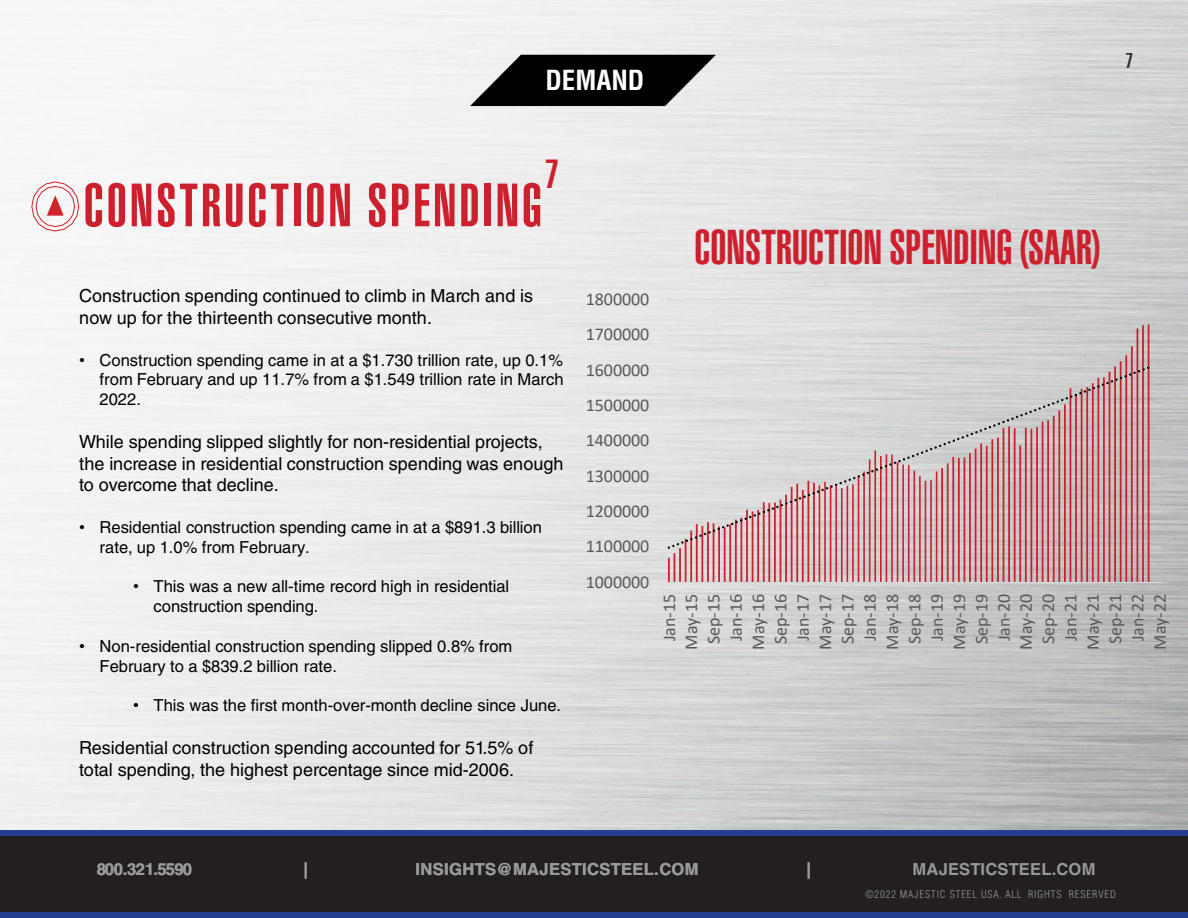
<style>
.page{position:relative;width:1188px;height:918px;background:#fff}
.page>*{position:absolute;margin:0;border:0;box-sizing:border-box;transform-origin:0 0}
.t1{font:60px "Helvetica LT Std Ultra Comp";letter-spacing:.05em;color:#cd202f}
.t2{font:48px "Helvetica LT Std Ultra Comp";color:#cd202e}
.t3{font:39.9px "Helvetica LT Std Ultra Comp";color:#cd202f}
.t4{font:700 condensed 27px "Helvetica LT Std";color:#fff}
.t5{font:21px "Helvetica LT Std Ultra Comp";color:#303335}
.t6{font:18px/21.6px "Helvetica LT Std";color:#000}
.t7{font:18px "Calibri";color:#595959}
.t8{font:16.5px/19.8px "Helvetica LT Std";color:#000}
.t9{font:700 16.5px "Helvetica LT Std";letter-spacing:.015em;color:#989899}
.t10{font:700 16.5px "Helvetica LT Std";letter-spacing:-.045em;color:#989899}
.t11{font:300 condensed 10.5px "Helvetica LT Std";letter-spacing:.09em;color:#989899}
.s1{font-family:"Arial"}
</style>
<div class="page">
<div style="left:0;top:833px;width:1188px;height:82px;background:#231f20"></div>
<div style="left:0;top:912px;width:1188px;height:6px;background:#25408f"></div>
<div style="left:0;top:830px;width:1188px;height:6px;background:#25408f"></div>
<img style="left:469px;top:26px;width:250px;height:106px">
<svg style="left:31px;top:181px;width:49px;height:51px"></svg>
<hr style="left:666px;top:547px;width:496px;height:1px;background:#d9d9d9">
<hr style="left:666px;top:511px;width:496px;height:1px;background:#d9d9d9">
<hr style="left:666px;top:476px;width:496px;height:1px;background:#d9d9d9">
<hr style="left:666px;top:441px;width:496px;height:1px;background:#d9d9d9">
<hr style="left:666px;top:405px;width:496px;height:1px;background:#d9d9d9">
<hr style="left:666px;top:370px;width:496px;height:1px;background:#d9d9d9">
<hr style="left:666px;top:335px;width:496px;height:1px;background:#d9d9d9">
<hr style="left:666px;top:299px;width:496px;height:1px;background:#d9d9d9">
<svg style="left:668px;top:325px;width:481px;height:257px;background:#d2babc"></svg>
<hr style="left:666px;top:582px;width:496px;height:1px;background:#d9d9d9">
<svg style="left:666px;top:365px;width:486px;height:186px;background:#d0b6b8"></svg>
<p class="t4" style="left:545px;top:64px;width:101px">DEMAND</p>
<p class="t5" style="left:1126px;top:48px;width:9px">7</p>
<h1 class="t3" style="left:545px;top:152px;width:15px">7</h1>
<h1 class="t1" style="left:84px;top:171px;width:460px">CONSTRUCTION SPENDING</h1>
<h1 class="t6" style="left:79px;top:285px;width:455px">Construction spending continued to climb in March and is now up for the thirteenth consecutive month.</h1>
<p class="t8" style="left:100px;top:350px;width:466px;text-align:justify;text-indent:-20px"><span class="s1">•</span> Construction spending came in at a $1.730 trillion rate, up 0.1% from February and up 11.7% from a $1.549 trillion rate in March 2022.</p>
<h1 class="t6" style="left:79px;top:431px;width:486px">While spending slipped slightly for non-residential projects, the increase in residential construction spending was enough to overcome that decline.</h1>
<p class="t8" style="left:100px;top:517px;width:444px;text-indent:-20px"><span class="s1">•</span> Residential construction spending came in at a $891.3 billion rate, up 1.0% from February.</p>
<p class="t8" style="left:154px;top:577px;width:357px;text-indent:-20px"><span class="s1">•</span> This was a new all-time record high in residential construction spending.</p>
<p class="t8" style="left:100px;top:636px;width:414px;text-indent:-20px"><span class="s1">•</span> Non-residential construction spending slipped 0.8% from<br>February to a $839.2 billion rate.</p>
<p class="t8" style="left:133px;top:695px;width:429px"><span class="s1">•</span> This was the first month-over-month decline since June.</p>
<h1 class="t6" style="left:79px;top:737px;width:456px">Residential construction spending accounted for 51.5% of total spending, the highest percentage since mid-2006.</h1>
<p class="t7" style="left:586px;top:287px;width:65px">1800000</p>
<p class="t7" style="left:586px;top:322px;width:65px">1700000</p>
<p class="t7" style="left:586px;top:357px;width:65px">1600000</p>
<p class="t7" style="left:586px;top:393px;width:65px">1500000</p>
<p class="t7" style="left:586px;top:428px;width:65px">1400000</p>
<p class="t7" style="left:586px;top:463px;width:65px">1300000</p>
<p class="t7" style="left:586px;top:499px;width:65px">1200000</p>
<p class="t7" style="left:586px;top:534px;width:65px">1100000</p>
<p class="t7" style="left:586px;top:569px;width:65px">1000000</p>
<p class="t2" style="left:694px;top:220px;width:407px">CONSTRUCTION SPENDING (SAAR)</p>
<p class="t7" style="left:657px;top:641px;width:49px;rotate:-90deg">Jan-15</p>
<p class="t7" style="left:679px;top:650px;width:57px;rotate:-90deg">May-15</p>
<p class="t7" style="left:701px;top:644px;width:52px;rotate:-90deg">Sep-15</p>
<p class="t7" style="left:723px;top:641px;width:49px;rotate:-90deg">Jan-16</p>
<p class="t7" style="left:746px;top:650px;width:57px;rotate:-90deg">May-16</p>
<p class="t7" style="left:768px;top:644px;width:52px;rotate:-90deg">Sep-16</p>
<p class="t7" style="left:790px;top:641px;width:49px;rotate:-90deg">Jan-17</p>
<p class="t7" style="left:813px;top:650px;width:57px;rotate:-90deg">May-17</p>
<p class="t7" style="left:835px;top:644px;width:52px;rotate:-90deg">Sep-17</p>
<p class="t7" style="left:857px;top:641px;width:49px;rotate:-90deg">Jan-18</p>
<p class="t7" style="left:880px;top:650px;width:57px;rotate:-90deg">May-18</p>
<p class="t7" style="left:902px;top:644px;width:52px;rotate:-90deg">Sep-18</p>
<p class="t7" style="left:924px;top:641px;width:49px;rotate:-90deg">Jan-19</p>
<p class="t7" style="left:947px;top:650px;width:57px;rotate:-90deg">May-19</p>
<p class="t7" style="left:969px;top:644px;width:52px;rotate:-90deg">Sep-19</p>
<p class="t7" style="left:991px;top:641px;width:49px;rotate:-90deg">Jan-20</p>
<p class="t7" style="left:1014px;top:650px;width:57px;rotate:-90deg">May-20</p>
<p class="t7" style="left:1036px;top:644px;width:52px;rotate:-90deg">Sep-20</p>
<p class="t7" style="left:1058px;top:641px;width:49px;rotate:-90deg">Jan-21</p>
<p class="t7" style="left:1080px;top:650px;width:57px;rotate:-90deg">May-21</p>
<p class="t7" style="left:1103px;top:644px;width:52px;rotate:-90deg">Sep-21</p>
<p class="t7" style="left:1125px;top:641px;width:49px;rotate:-90deg">Jan-22</p>
<p class="t7" style="left:1147px;top:650px;width:57px;rotate:-90deg">May-22</p>
<p class="t10" style="left:97px;top:859px;width:97px">800.321.5590</p>
<p class="t9" style="left:303px;top:859px;width:6px">|</p>
<p class="t9" style="left:415px;top:859px;width:285px">INSIGHTS@MAJESTICSTEEL.COM</p>
<p class="t9" style="left:807px;top:859px;width:6px">|</p>
<p class="t9" style="left:913px;top:859px;width:184px">MAJESTICSTEEL.COM</p>
<p class="t11" style="left:865px;top:888px;width:252px">©2022 MAJESTIC STEEL USA. ALL RIGHTS RESERVED</p>
</div>
